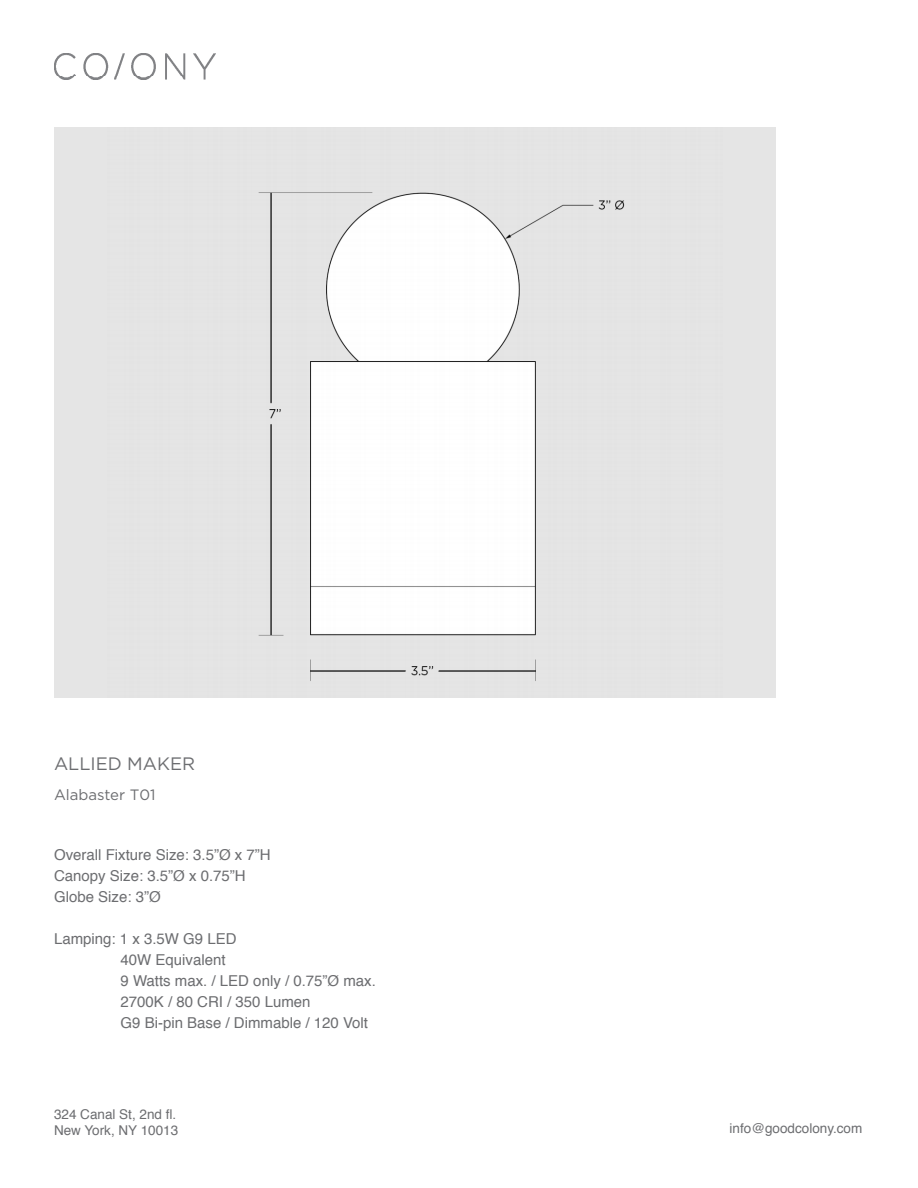
<style>
.page{position:relative;width:918px;height:1188px;background:#fff}
.page>*{position:absolute;margin:0;border:0;box-sizing:border-box;transform-origin:0 0}
.t1{font:18px "Gotham";color:#6c6d70}
.t2{font:15px "Helvetica";color:#6c6d70}
.t3{font:15px "Gotham";color:#6c6d70}
.t4{font:13.5px "Helvetica";color:#6c6d70}
</style>
<div class="page">
<img style="left:54px;top:54px;width:162px;height:25px">
<div style="left:54px;top:128px;width:722px;height:570px;background:#e5e5e5"></div>
<img style="left:258px;top:192px;width:367px;height:489px">
<p class="t1" style="left:54px;top:754px;width:143px">ALLIED MAKER</p>
<p class="t3" style="left:54px;top:786px;width:103px">Alabaster T01</p>
<p class="t2" style="left:54px;top:843px;width:218px">Overall Fixture Size: 3.5”Ø x 7”H</p>
<p class="t2" style="left:54px;top:864px;width:193px">Canopy Size: 3.5”Ø x 0.75”H</p>
<p class="t2" style="left:54px;top:885px;width:108px">Globe Size: 3”Ø</p>
<p class="t2" style="left:54px;top:927px;width:184px">Lamping: 1 x 3.5W G9 LED</p>
<p class="t2" style="left:121px;top:948px;width:107px">40W Equivalent</p>
<p class="t2" style="left:121px;top:969px;width:257px">9 Watts max. / LED only / 0.75”Ø max.</p>
<p class="t2" style="left:121px;top:990px;width:192px">2700K / 80 CRI / 350 Lumen</p>
<p class="t2" style="left:121px;top:1011px;width:249px">G9 Bi-pin Base / Dimmable / 120 Volt</p>
<p class="t4" style="left:54px;top:1104px;width:124px">324 Canal St, 2nd fl.</p>
<p class="t4" style="left:54px;top:1120px;width:126px">New York, NY 10013</p>
<p class="t4" style="left:730px;top:1118px;width:134px">info@goodcolony.com</p>
</div>
